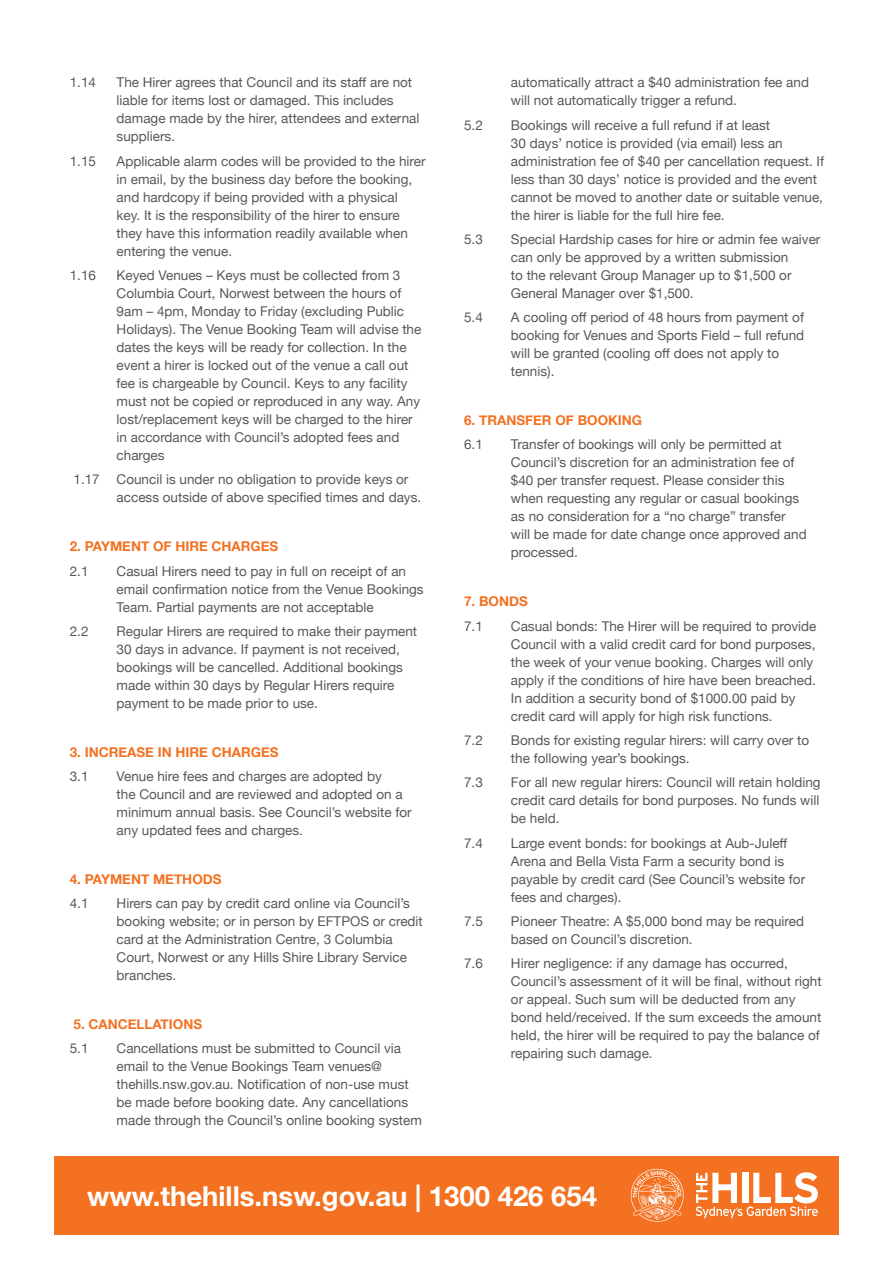
<style>
.page{position:relative;width:893px;height:1263px;background:#fff}
.page>*{position:absolute;margin:0;border:0;box-sizing:border-box;transform-origin:0 0}
.t1{font:700 27.45px "Helvetica Neue";color:#fff}
.t2{font:13.5px/18px "Helvetica Neue";color:#57585a}
.t3{font:700 13.5px "Helvetica Neue";color:#f37121}
</style>
<div class="page">
<div style="left:54px;top:1156px;width:785px;height:78px;background:#f37121"></div>
<svg style="left:696px;top:1172px;width:122px;height:46px"></svg>
<svg style="left:631px;top:1169px;width:53px;height:53px"></svg>
<p class="t2" style="left:70px;top:74px;width:28px">1.14</p>
<p class="t2" style="left:117px;top:74px;width:304px">The Hirer agrees that Council and its staff are not liable for items lost or damaged. This includes damage made by the hirer, attendees and external suppliers.</p>
<p class="t2" style="left:70px;top:153px;width:28px">1.15</p>
<p class="t2" style="left:117px;top:153px;width:311px">Applicable alarm codes will be provided to the hirer in email, by the business day before the booking, and hardcopy if being provided with a physical<br>key. It is the responsibility of the hirer to ensure they have this information readily available when entering the venue.</p>
<p class="t2" style="left:70px;top:267px;width:28px">1.16</p>
<p class="t2" style="left:117px;top:267px;width:306px">Keyed Venues – Keys must be collected from 3<br>Columbia Court, Norwest between the hours of 9am – 4pm, Monday to Friday (excluding Public Holidays). The Venue Booking Team will advise the dates the keys will be ready for collection. In the event a hirer is locked out of the venue a call out fee is chargeable by Council. Keys to any facility must not be copied or reproduced in any way. Any lost/replacement keys will be charged to the hirer in accordance with Council’s adopted fees and charges</p>
<p class="t2" style="left:117px;top:471px;width:306px;text-indent:-43px">1.17 Council is under no obligation to provide keys or access outside of above specified times and days.</p>
<p class="t3" style="left:70px;top:536px;width:210px">2. PAYMENT OF HIRE CHARGES</p>
<p class="t2" style="left:70px;top:562px;width:20px">2.1</p>
<p class="t2" style="left:117px;top:562px;width:309px">Casual Hirers need to pay in full on receipt of an email confirmation notice from the Venue Bookings<br>Team. Partial payments are not acceptable</p>
<p class="t2" style="left:70px;top:623px;width:20px">2.2</p>
<p class="t2" style="left:117px;top:623px;width:302px">Regular Hirers are required to make their payment 30 days in advance. If payment is not received, bookings will be cancelled. Additional bookings made within 30 days by Regular Hirers require payment to be made prior to use.</p>
<p class="t3" style="left:70px;top:741px;width:210px">3. INCREASE IN HIRE CHARGES</p>
<p class="t2" style="left:70px;top:768px;width:20px">3.1</p>
<p class="t2" style="left:117px;top:768px;width:297px">Venue hire fees and charges are adopted by<br>the Council and are reviewed and adopted on a minimum annual basis. See Council’s website for any updated fees and charges.</p>
<p class="t3" style="left:70px;top:868px;width:153px">4. PAYMENT METHODS</p>
<p class="t2" style="left:70px;top:895px;width:20px">4.1</p>
<p class="t2" style="left:117px;top:895px;width:308px">Hirers can pay by credit card online via Council’s booking website; or in person by EFTPOS or credit card at the Administration Centre, 3 Columbia Court, Norwest or any Hills Shire Library Service branches.</p>
<p class="t3" style="left:74px;top:1013px;width:130px">5. CANCELLATIONS</p>
<p class="t2" style="left:70px;top:1040px;width:20px">5.1</p>
<p class="t2" style="left:117px;top:1040px;width:307px">Cancellations must be submitted to Council via email to the Venue Bookings Team venues@ thehills.nsw.gov.au. Notification of non-use must be made before booking date. Any cancellations made through the Council’s online booking system</p>
<p class="t2" style="left:511px;top:74px;width:300px">automatically attract a $40 administration fee and will not automatically trigger a refund.</p>
<p class="t2" style="left:464px;top:117px;width:20px">5.2</p>
<p class="t2" style="left:511px;top:117px;width:315px">Bookings will receive a full refund if at least<br>30 days’ notice is provided (via email) less an administration fee of $40 per cancellation request. If less than 30 days’ notice is provided and the event cannot be moved to another date or suitable venue, the hirer is liable for the full hire fee.</p>
<p class="t2" style="left:464px;top:231px;width:20px">5.3</p>
<p class="t2" style="left:511px;top:231px;width:311px">Special Hardship cases for hire or admin fee waiver can only be approved by a written submission<br>to the relevant Group Manager up to $1,500 or General Manager over $1,500.</p>
<p class="t2" style="left:464px;top:309px;width:20px">5.4</p>
<p class="t2" style="left:511px;top:309px;width:295px">A cooling off period of 48 hours from payment of booking for Venues and Sports Field – full refund will be granted (cooling off does not apply to tennis).</p>
<p class="t3" style="left:464px;top:410px;width:180px">6. TRANSFER OF BOOKING</p>
<p class="t2" style="left:464px;top:436px;width:20px">6.1</p>
<p class="t2" style="left:511px;top:436px;width:297px">Transfer of bookings will only be permitted at Council’s discretion for an administration fee of $40 per transfer request. Please consider this when requesting any regular or casual bookings as no consideration for a “no charge” transfer will be made for date change once approved and processed.</p>
<p class="t3" style="left:464px;top:591px;width:65px">7. BONDS</p>
<p class="t2" style="left:464px;top:617px;width:20px">7.1</p>
<p class="t2" style="left:511px;top:617px;width:307px">Casual bonds: The Hirer will be required to provide Council with a valid credit card for bond purposes, the week of your venue booking. Charges will only apply if the conditions of hire have been breached.<br>In addition a security bond of $1000.00 paid by credit card will apply for high risk functions.</p>
<p class="t2" style="left:464px;top:732px;width:20px">7.2</p>
<p class="t2" style="left:511px;top:732px;width:300px">Bonds for existing regular hirers: will carry over to the following year’s bookings.</p>
<p class="t2" style="left:464px;top:774px;width:20px">7.3</p>
<p class="t2" style="left:511px;top:774px;width:311px;text-align:justify">For all new regular hirers: Council will retain holding credit card details for bond purposes. No funds will be held.</p>
<p class="t2" style="left:464px;top:835px;width:20px">7.4</p>
<p class="t2" style="left:511px;top:835px;width:296px">Large event bonds: for bookings at Aub-Juleff Arena and Bella Vista Farm a security bond is payable by credit card (See Council’s website for fees and charges).</p>
<p class="t2" style="left:464px;top:913px;width:20px">7.5</p>
<p class="t2" style="left:511px;top:913px;width:295px">Pioneer Theatre: A $5,000 bond may be required based on Council’s discretion.</p>
<p class="t2" style="left:464px;top:955px;width:20px">7.6</p>
<p class="t2" style="left:511px;top:955px;width:312px">Hirer negligence: if any damage has occurred, Council’s assessment of it will be final, without right or appeal. Such sum will be deducted from any bond held/received. If the sum exceeds the amount held, the hirer will be required to pay the balance of repairing such damage.</p>
<h1 class="t1" style="left:87px;top:1174px;width:511px">www.thehills.nsw.gov.au | 1300 426 654</h1>
</div>
